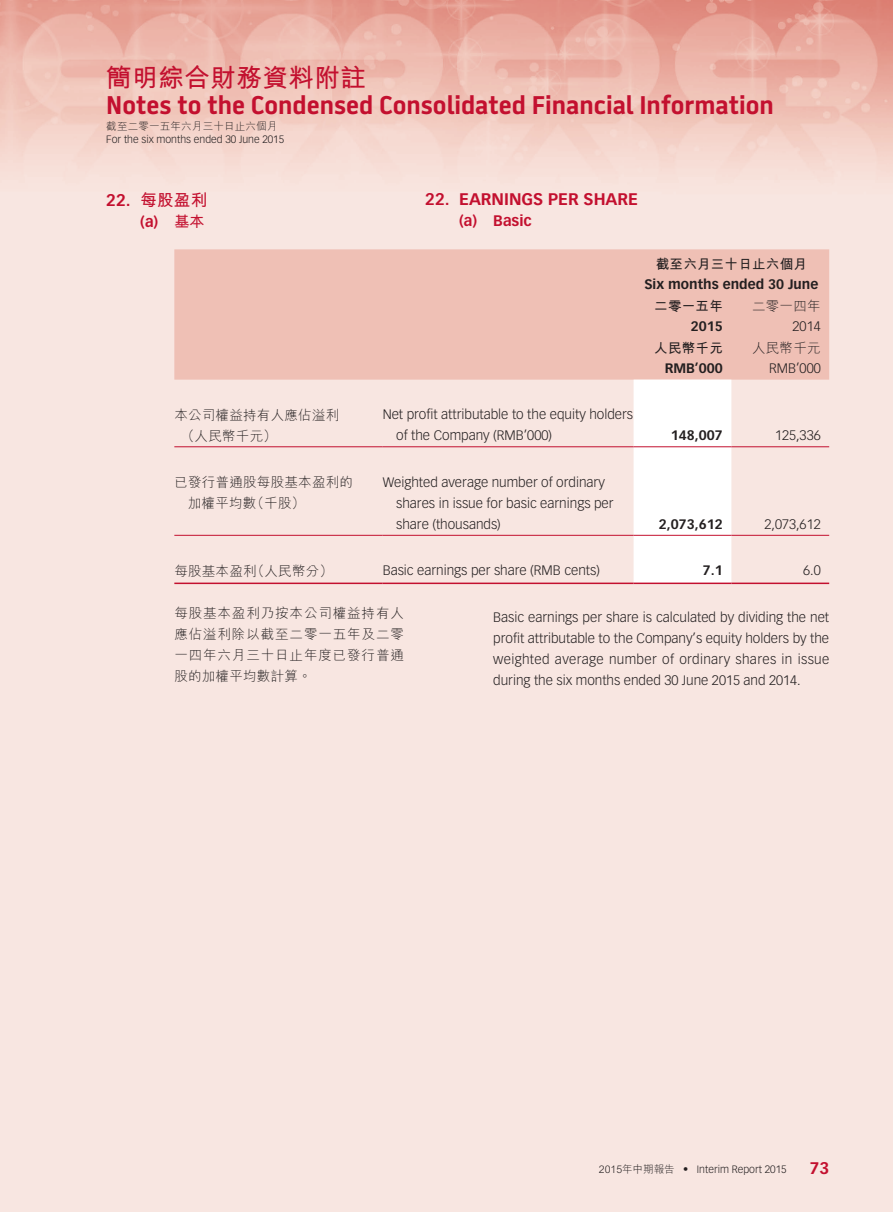
<style>
.page{position:relative;width:893px;height:1212px;background:#fff}
.page>*{position:absolute;margin:0;border:0;box-sizing:border-box;transform-origin:0 0}
.t1{font:700 25.5px "Battersea";color:#c3102f}
.t2{font:700 25.5px "M Hei HK";letter-spacing:.02em;color:#c3102f}
._01_H1_E{font:700 16.5px "Vectora LT Std";color:#c3102f}
._001_H1_C{font:700 16.5px "M Hei HK";color:#c3102f}
._02_H2_E{font:700 15px "Vectora LT Std";color:#c3102f}
._002_H2_C{font:700 15px "Vectora LT Std";color:#c3102f}
._50_Table_txt{font:300 13.5px "Vectora LT Std";color:#231f20}
._00_txt_E{font:300 13.5px/21px "Vectora LT Std";color:#231f20;text-align:justify}
._50_Table_txt-2{font:300 13.5px "M Hei HK";letter-spacing:.02em;color:#231f20}
._000_txt_C{font:300 13.5px/21px "M Hei HK";letter-spacing:.065em;color:#231f20;text-align:justify}
._50_Table_txt-3{font:700 13.5px "Vectora LT Std";color:#231f20}
._50_Table_txt-4{font:700 13.5px "M Hei HK";letter-spacing:.02em;color:#231f20}
.t3{font:300 10.5px "Vectora LT Std";color:#231f20}
.t4{font:300 10.5px "M Hei HK";letter-spacing:.02em;color:#231f20}
.s1{font-family:"Vectora LT Std"}
.s2{font-family:"M Hei HK"}
</style>
<div class="page">
<div style="left:174px;top:249px;width:655px;height:131px;background:#efc0b5"></div>
<svg style="left:634px;top:447px;width:97px;height:136px"></svg>
<hr style="left:174px;top:446px;width:209px;height:1px;background:#c3102f">
<hr style="left:383px;top:446px;width:251px;height:1px;background:#c3102f">
<hr style="left:634px;top:446px;width:97px;height:1px;background:#c3102f">
<hr style="left:731px;top:446px;width:98px;height:1px;background:#c3102f">
<hr style="left:174px;top:535px;width:209px;height:1px;background:#c3102f">
<hr style="left:383px;top:535px;width:251px;height:1px;background:#c3102f">
<hr style="left:634px;top:535px;width:97px;height:1px;background:#c3102f">
<hr style="left:731px;top:535px;width:98px;height:1px;background:#c3102f">
<hr style="left:174px;top:583px;width:209px;height:1px;background:#c3102f">
<hr style="left:383px;top:583px;width:251px;height:1px;background:#c3102f">
<hr style="left:634px;top:583px;width:97px;height:1px;background:#c3102f">
<hr style="left:731px;top:583px;width:98px;height:1px;background:#c3102f">
<h1 class="t2" style="left:106px;top:59px;width:261px">簡明綜合財務資料附註</h1>
<p class="t4" style="left:106px;top:120px;width:173px">截至二零一五年六月三十日止六個月</p>
<p class="t3" style="left:106px;top:133px;width:179px">For the six months ended 30 June 2015</p>
<h1 class="t1" style="left:106px;top:89px;width:669px">Notes to the Condensed Consolidated Financial Information</h1>
<p class="_001_H1_C" style="left:106px;top:188px;width:103px"><span class="s1">22.</span> 每股盈利</p>
<p class="_002_H2_C" style="left:140px;top:213px;width:66px">(a) <span class="s2">基本</span></p>
<p class="_50_Table_txt-2" style="left:174px;top:408px;width:166px">本公司權益持有人應佔溢利</p>
<p class="_50_Table_txt-2" style="left:181px;top:429px;width:97px">（人民幣千元）</p>
<p class="_50_Table_txt-2" style="left:174px;top:476px;width:180px">已發行普通股每股基本盈利的</p>
<p class="_50_Table_txt-2" style="left:188px;top:497px;width:119px">加權平均數（千股）</p>
<p class="_01_H1_E" style="left:425px;top:189px;width:214px">22. EARNINGS PER SHARE</p>
<p class="_02_H2_E" style="left:459px;top:212px;width:74px">(a) Basic</p>
<p class="_50_Table_txt-4" style="left:656px;top:254px;width:153px">截至六月三十日止六個月</p>
<p class="_50_Table_txt-3" style="left:644px;top:276px;width:175px">Six months ended 30 June</p>
<p class="_50_Table_txt-4" style="left:654px;top:296px;width:70px">二零一五年</p>
<p class="_50_Table_txt-2" style="left:752px;top:299px;width:70px">二零一四年</p>
<p class="_50_Table_txt-3" style="left:691px;top:318px;width:33px">2015</p>
<p class="_50_Table_txt" style="left:793px;top:318px;width:30px">2014</p>
<p class="_50_Table_txt-4" style="left:654px;top:338px;width:70px">人民幣千元</p>
<p class="_50_Table_txt-2" style="left:752px;top:341px;width:70px">人民幣千元</p>
<p class="_50_Table_txt-3" style="left:665px;top:360px;width:60px">RMB’000</p>
<p class="_50_Table_txt" style="left:769px;top:360px;width:53px">RMB’000</p>
<p class="_50_Table_txt" style="left:383px;top:407px;width:252px">Net profit attributable to the equity holders</p>
<p class="_50_Table_txt" style="left:396px;top:428px;width:157px">of the Company (RMB’000)</p>
<p class="_50_Table_txt-3" style="left:671px;top:427px;width:53px">148,007</p>
<p class="_50_Table_txt" style="left:775px;top:428px;width:47px">125,336</p>
<p class="_50_Table_txt" style="left:383px;top:474px;width:224px">Weighted average number of ordinary</p>
<p class="_50_Table_txt" style="left:396px;top:495px;width:219px">shares in issue for basic earnings per</p>
<p class="_50_Table_txt" style="left:396px;top:516px;width:106px">share (thousands)</p>
<p class="_50_Table_txt-3" style="left:659px;top:516px;width:65px">2,073,612</p>
<p class="_50_Table_txt" style="left:764px;top:516px;width:58px">2,073,612</p>
<p class="_50_Table_txt-2" style="left:174px;top:564px;width:160px">每股基本盈利（人民幣分）</p>
<p class="_50_Table_txt" style="left:383px;top:563px;width:219px">Basic earnings per share (RMB cents)</p>
<p class="_50_Table_txt-3" style="left:703px;top:562px;width:21px">7.1</p>
<p class="_50_Table_txt" style="left:803px;top:563px;width:19px">6.0</p>
<p class="_00_txt_E" style="left:493px;top:606px;width:338px">Basic earnings per share is calculated by dividing the net profit attributable to the Company’s equity holders by the weighted average number of ordinary shares in issue during the six months ended 30 June 2015 and 2014.</p>
<p class="_000_txt_C" style="left:174px;top:602px;width:231px">每股基本盈利乃按本公司權益持有人應佔溢利除以截至二零一五年及二零一四年六月三十日止年度已發行普通股的加權平均數計算。</p>
<p class="t3" style="left:599px;top:1163px;width:189px"><span class="s2">2015年中期報告 •</span> Interim Report 2015</p>
<p class="_01_H1_E" style="left:810px;top:1158px;width:21px">73</p>
</div>
